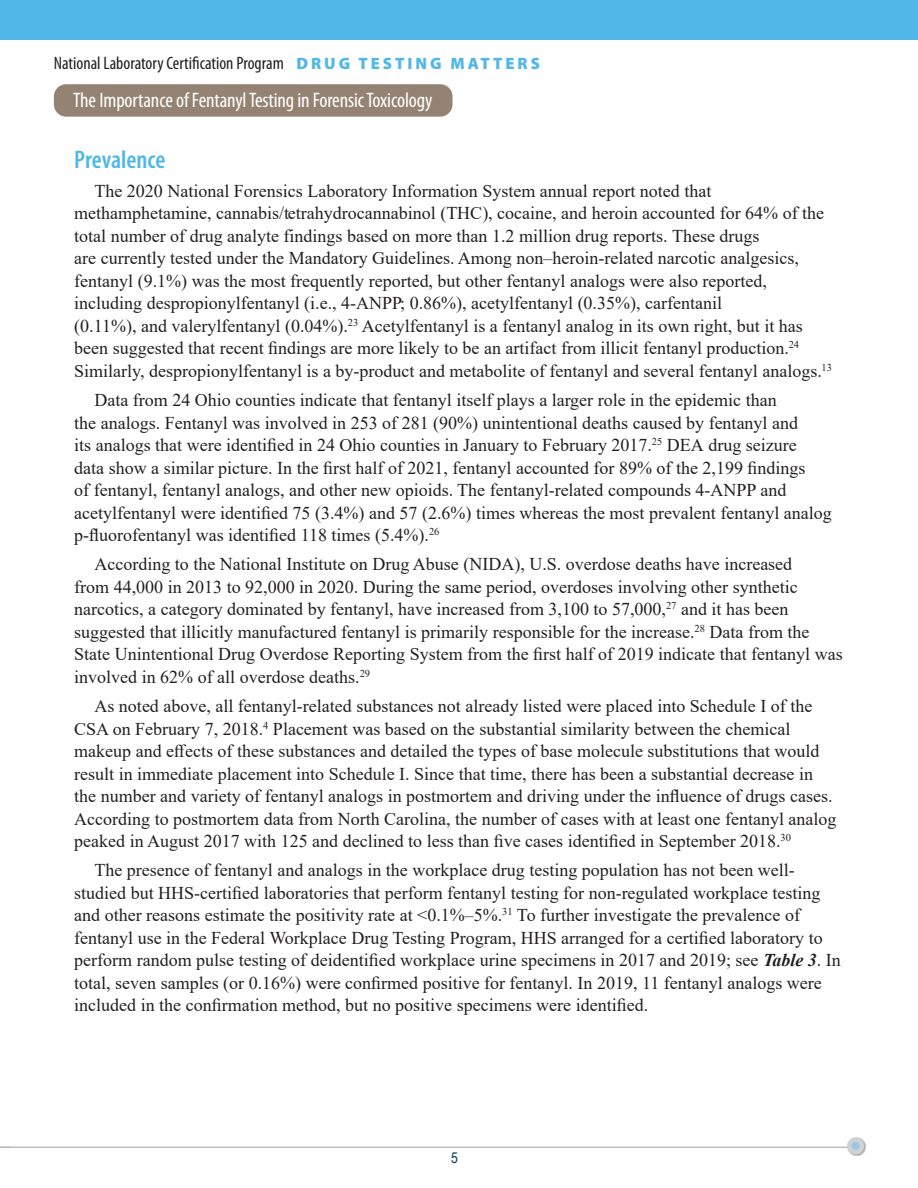
<style>
.page{position:relative;width:918px;height:1188px;background:#fff}
.page>*{position:absolute;margin:0;border:0;box-sizing:border-box;transform-origin:0 0}
.Bodytext{font:600 condensed 25.5px "Myriad Pro";letter-spacing:-.005em;color:#50b7e8}
.Bodytext-2{font:condensed 21px "Myriad Pro";letter-spacing:-.005em;color:#fff}
.Bodytext-3{font:18px/22.5px "Times New Roman";color:#231f20}
.t1{font:condensed 18px "Myriad Pro";color:#231f20}
.t2{font:15px "Arial Narrow";color:#003e5e}
.s1{font-weight:900;font-stretch:normal;font-size:16.5px;color:#50b7e8}
.s2{font-style:inherit}
.s3{font-weight:700;font-style:italic}
</style>
<div class="page">
<div style="left:0;top:0;width:918px;height:40px;background:#50b7e8"></div>
<hr style="left:0;top:1147px;width:850px;height:1px;background:#bcbdc0">
<div style="left:847px;top:1138px;width:19px;height:18px;background:#231f20;opacity:.35"></div>
<div style="left:849px;top:1140px;width:13px;height:12px;background:#9dc6e5;border-radius:50%"></div>
<div style="left:847px;top:1137px;width:17px;height:17px;border:4px solid #d1d2d4;border-radius:50%"></div>
<div style="left:54px;top:84px;width:399px;height:33px;background:#948373;border-radius:12px"></div>
<p class="t1" style="left:54px;top:54px;width:488px">National Laboratory Certification Program <span class="s1">D R U G T E S T I N G M AT T E R S</span></p>
<p class="Bodytext-2" style="left:73px;top:89px;width:361px">The Importanceof Fentanyl Testing in Forensic Toxicology</p>
<p class="Bodytext" style="left:74px;top:145px;width:93px">Prevalence</p>
<p class="Bodytext-3" style="left:74px;top:179px;width:759px;text-indent:20px">The 2020 National Forensics Laboratory Information System annual report noted that methamphetamine, cannabis/<span class="s2">t</span>etrahydrocannabinol (THC), cocaine, and heroin accounted for 64% of the total number of drug analyte findings based on more than 1.2 million drug reports. These drugs<br>are currently tested under the Mandatory Guidelines. Among non–heroin-related narcotic analgesics, fentanyl (9.1%) was the most frequently reported<span class="s2">,</span> but other fentanyl analogs were also reported, including despropionylfentanyl (i.e., 4-ANPP<span class="s2">;</span> 0.86%), acetylfentanyl (0.35%), carfentanil<br>(0.11%), and valerylfentanyl (0.04%).<sup>23</sup> Acetylfentanyl is a fentanyl analog in its own right, but it has been suggested that recent findings are more likely to be an artifact from illicit fentanyl production.<sup>24<br></sup>Similarly, despropionylfentanyl is a by-product and metabolite of fentanyl and several fentanyl analogs.<sup>13</sup></p>
<p class="Bodytext-3" style="left:74px;top:388px;width:759px;text-indent:20px">Data from 24 Ohio counties indicate that fentanyl itself plays a larger role in the epidemic than<br>the analogs. Fentanyl was involved in 253 of 281 (90%) unintentional deaths caused by fentanyl and<br>its analogs that were identified in 24 Ohio counties in January to February 2017.<sup>25</sup> DEA drug seizure<br>data show a similar picture. In the first half of 2021, fentanyl accounted for 89% of the 2,199 findings<br>of fentanyl, fentanyl analogs, and other new opioids. The fentanyl-related compounds 4-ANPP and acetylfentanyl were identified 75 (3.4%) and 57 (2.6%) times whereas the most prevalent fentanyl analog p-fluorofentanyl was identified 118 times (5.4%).<sup>26</sup></p>
<p class="Bodytext-3" style="left:74px;top:553px;width:770px;text-indent:20px">According to the National Institute on Drug Abuse (NIDA), U.S. overdose deaths have increased<br>from 44,000 in 2013 to 92,000 in 2020. During the same period, overdoses involving other synthetic narcotics, a category dominated by fentanyl, have increased from 3,100 to 57,000,<sup>27</sup> and it has been suggested that illicitly manufactured fentanyl is primarily responsible for the increase.<sup>28</sup> Data from the State Unintentional Drug Overdose Reporting System from the first half of 2019 indicate that fentanyl was involved in 62% of all overdose deaths.<sup>29</sup></p>
<p class="Bodytext-3" style="left:74px;top:694px;width:764px;text-indent:20px">As noted above, all fentanyl-related substances not already listed were placed into Schedule I of the CSA on February 7, 2018.<sup>4</sup> Placement was based on the substantial similarity between the chemical makeup and effects of these substances and detailed the types of base molecule substitutions that would result in immediate placement into Schedule I. Since that time, there has been a substantial decrease in the number and variety of fentanyl analogs in postmortem and driving under the influence of drugs cases.<br>According to postmortem data from North Carolina, the number of cases with at least one fentanyl analog peaked in August 2017 with 125 and declined to less than five cases identified in September 2018.<sup>30</sup></p>
<p class="Bodytext-3" style="left:74px;top:859px;width:768px;text-indent:20px">The presence of fentanyl and analogs in the workplace drug testing population has not been well&shy;studied but HHS-certified laboratories that perform fentanyl testing for non-regulated workplace testing and other reasons estimate the positivity rate at &lt;0.1%–5%.<sup>31</sup> To further investigate the prevalence of fentanyl use in the Federal Workplace Drug Testing Program, HHS arranged for a certified laboratory to perform random pulse testing of deidentified workplace urine specimens in 2017 and 2019; see <span class="s3">Table 3</span>. In total, seven samples (or 0.16%) were confirmed positive for fentanyl. In 2019, 11 fentanyl analogs were included in the confirmation method, but no positive specimens were identified.</p>
<p class="t2" style="left:451px;top:1147px;width:8px">5</p>
</div>
